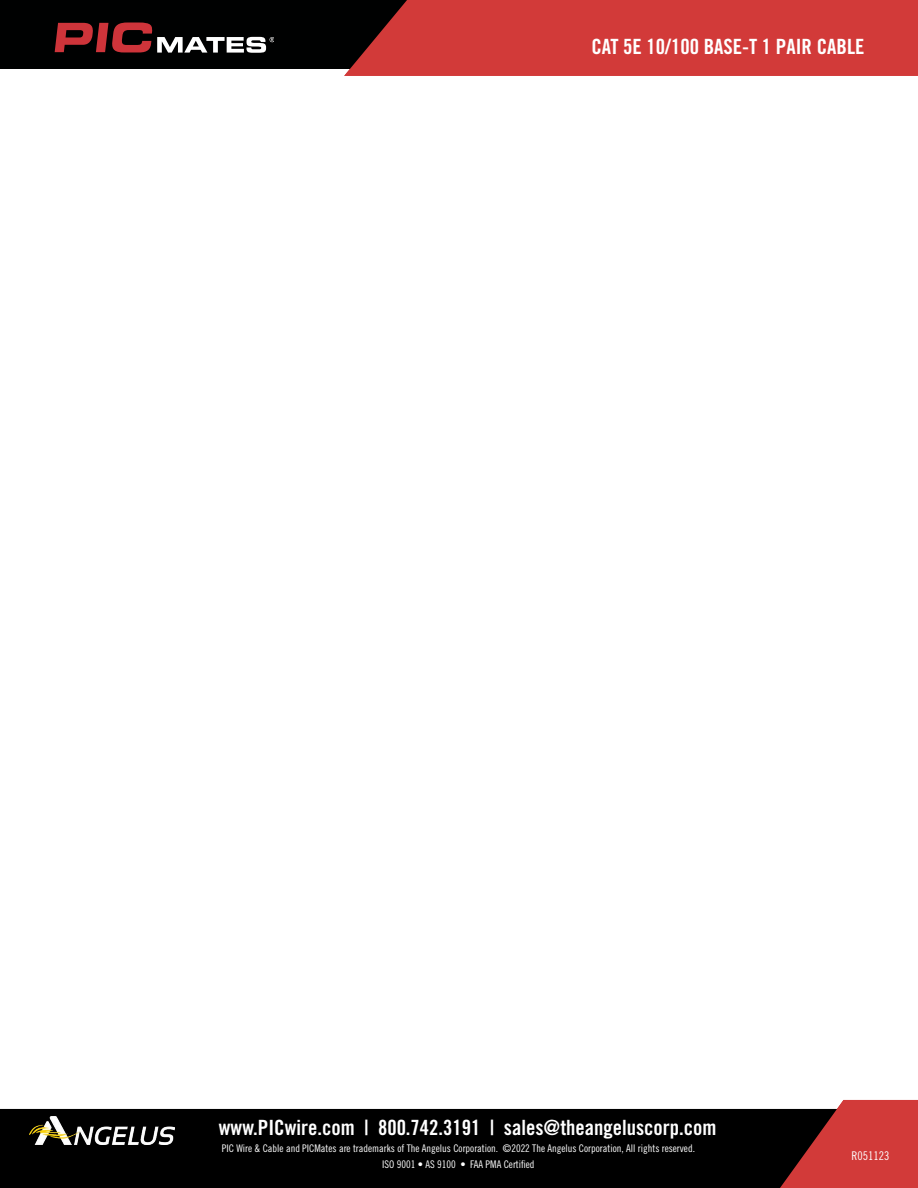
<style>
.page{position:relative;width:918px;height:1188px;background:#fff}
.page>*{position:absolute;margin:0;border:0;box-sizing:border-box;transform-origin:0 0}
.t1{font:21px "Trade Gothic LT Std Bd Cn 20";color:#fff}
.t2{font:12px "Trade Gothic LT Std Cn 18";color:#fff}
.t3{font:10.5px "Trade Gothic LT Std Cn 18";color:#fff}
</style>
<div class="page">
<div style="left:0;top:0;width:474px;height:68px;background:#000101"></div>
<div style="left:344px;top:0;width:574px;height:76px;background:#d23a39"></div>
<div style="left:0;top:1109px;width:780px;height:79px;background:#000"></div>
<svg style="left:780px;top:1100px;width:138px;height:88px;background:#ab3736"></svg>
<svg style="left:55px;top:23px;width:218px;height:30px"></svg>
<h1 class="t1" style="left:591px;top:34px;width:275px">CAT 5E 10/100 BASE-T 1 PAIR CABLE</h1>
<h1 class="t1" style="left:713px;top:34px;width:144px">CABLE FAM LY NAM</h1>
<h1 class="t1" style="left:219px;top:1114px;width:499px">www.PICwire.com | 800.742.3191 | sales@theangeluscorp.com</h1>
<p class="t3" style="left:222px;top:1142px;width:475px">PIC Wire &amp; Cable and PICMates are trademarks of The Angelus Corporation. ©2022 The Angelus Corporation, All rights reserved.</p>
<p class="t3" style="left:382px;top:1158px;width:154px">ISO 9001 • AS 9100 • FAA PMA Certified</p>
<p class="t2" style="left:852px;top:1148px;width:39px">R051123</p>
<p class="t2" style="left:863px;top:1148px;width:28px">70 2</p>
</div>
